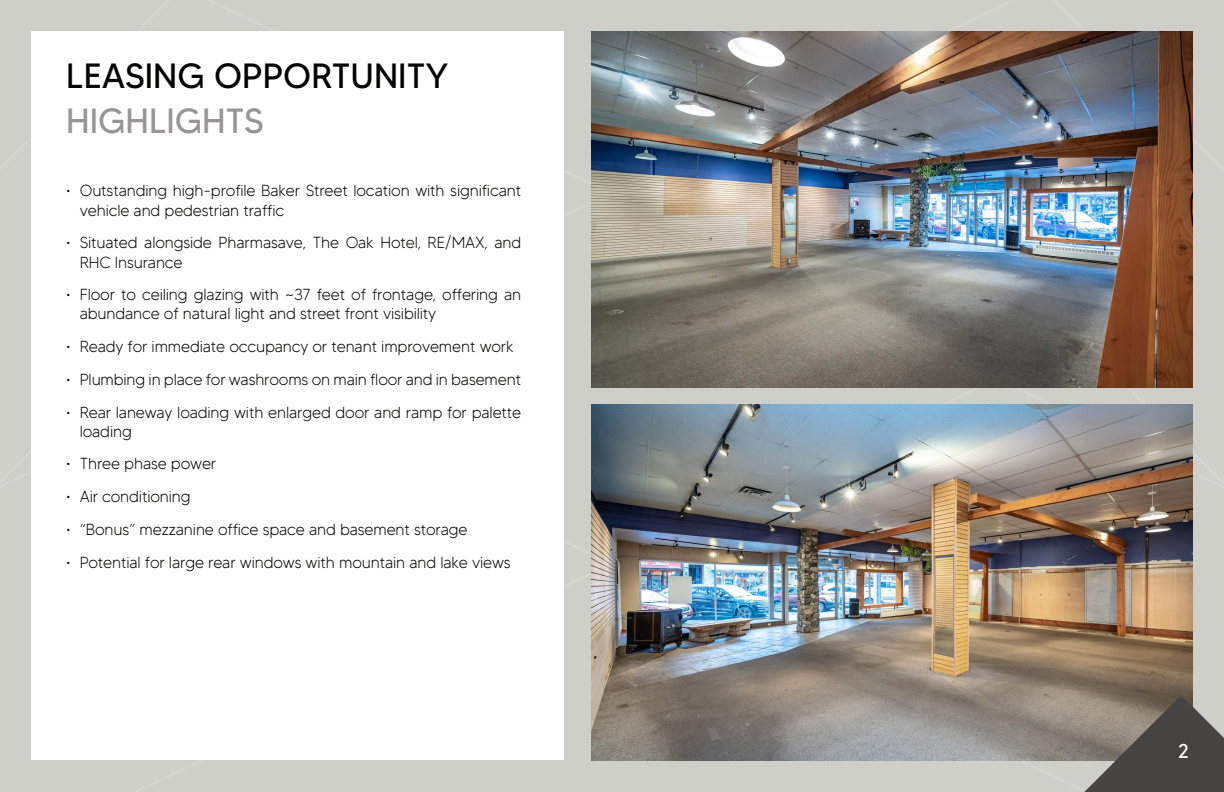
<style>
.page{position:relative;width:1224px;height:792px;background:#fff}
.page>*{position:absolute;margin:0;border:0;box-sizing:border-box;transform-origin:0 0}
.t1{font:35px/45px "MADETOMMY";color:#040503}
.t2{font:20px "MADETOMMY";color:#fff}
.t3{font:300 16px/19.2px "MADETOMMY";letter-spacing:-.01em;color:#040503}
.s1{color:#999596}
</style>
<div class="page">
<div style="left:0;top:0;width:1224px;height:337px;background:#cfcfca"></div>
<div style="left:0;top:337px;width:1074px;height:455px;background:#cfcfca"></div>
<div style="left:828px;top:87px;width:396px;height:526px;background:#cfcfca"></div>
<div style="left:32px;top:32px;width:532px;height:728px;background:#fff"></div>
<img style="left:592px;top:32px;width:600px;height:356px">
<img style="left:592px;top:404px;width:600px;height:356px">
<svg style="left:1074px;top:695px;width:150px;height:97px;background:#6d6963"></svg>
<p class="t1" style="left:66px;top:53px;width:384px">LEASING OPPORTUNITY<br><span class="s1">HIGHLIGHTS</span></p>
<p class="t3" style="left:80px;top:181px;width:443px;text-indent:-14px">• Outstanding high-profile Baker Street location with significant vehicle and pedestrian traffic</p>
<p class="t3" style="left:80px;top:233px;width:443px;text-indent:-14px">• Situated alongside Pharmasave, The Oak Hotel, RE/MAX, and<br>RHC Insurance</p>
<p class="t3" style="left:80px;top:285px;width:443px;text-indent:-14px">• Floor to ceiling glazing with ~37 feet of frontage, offering an abundance of natural light and street front visibility</p>
<p class="t3" style="left:66px;top:337px;width:449px">• Ready for immediate occupancy or tenant improvement work</p>
<p class="t3" style="left:66px;top:370px;width:456px">• Plumbing in place for washrooms on main floor and in basement</p>
<p class="t3" style="left:80px;top:402px;width:443px;text-indent:-14px">• Rear laneway loading with enlarged door and ramp for palette loading</p>
<p class="t3" style="left:66px;top:454px;width:152px">• Three phase power</p>
<p class="t3" style="left:66px;top:487px;width:126px">• Air conditioning</p>
<p class="t3" style="left:66px;top:520px;width:403px">• “Bonus” mezzanine office space and basement storage</p>
<p class="t3" style="left:66px;top:552px;width:446px">• Potential for large rear windows with mountain and lake views</p>
<p class="t2" style="left:1178px;top:739px;width:12px">2</p>
</div>
